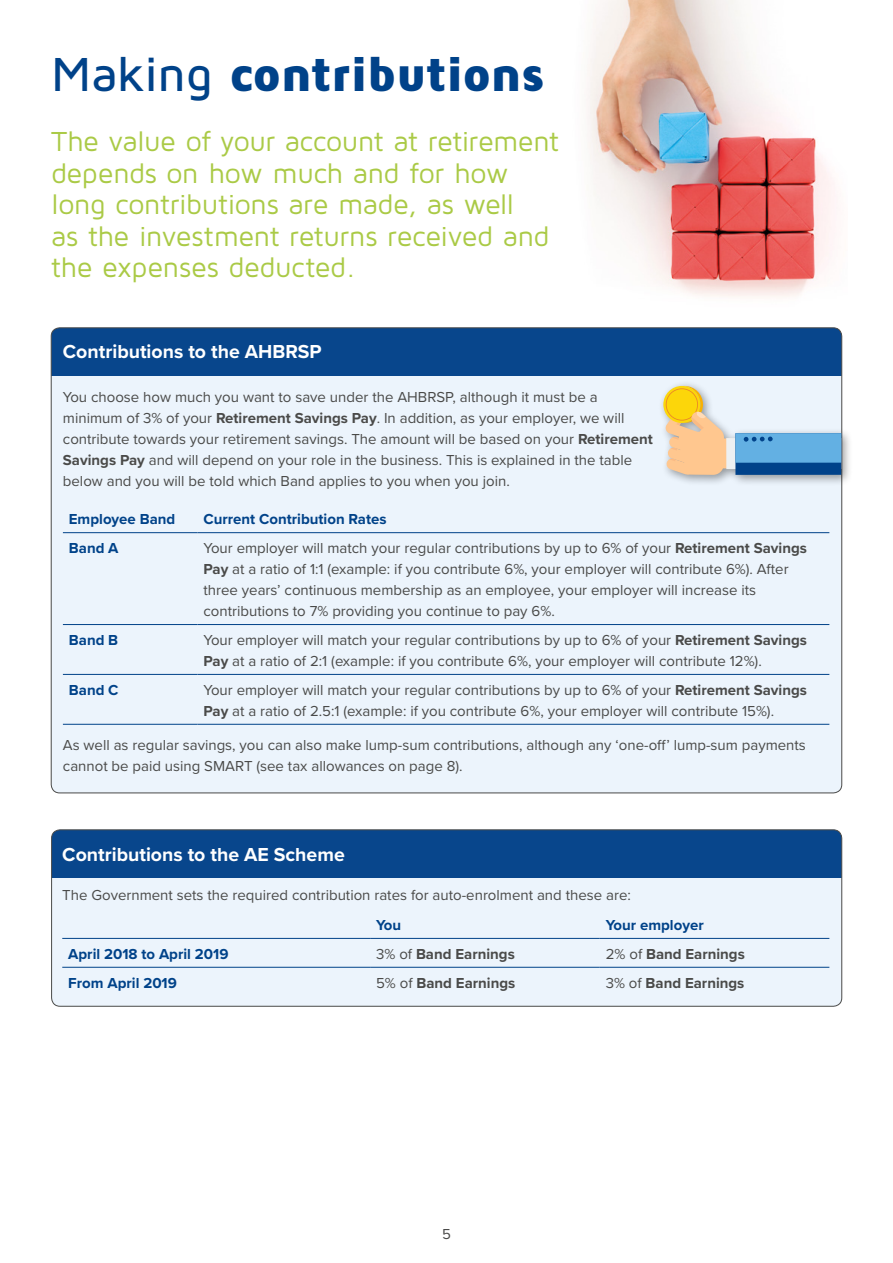
<style>
.page{position:relative;width:893px;height:1263px;background:#fff}
.page>*{position:absolute;margin:0;border:0;box-sizing:border-box;transform-origin:0 0}
.t1{font:900 49.5px "Maven Pro";letter-spacing:-.015em;color:#004289}
.t2{font:28.5px/31.5px "Maven Pro";letter-spacing:-.015em;color:#aaca46}
.t3{font:700 19.5px "Proxima Nova";color:#fff}
.t4{font:15px/21px "Proxima Nova";color:#4a4a49}
.t5{font:700 15px "Proxima Nova";color:#004289}
.t6{font:700 15px "Proxima Nova";color:#4a4a49}
.s1{font-weight:500}
.s2{font-weight:700}
.s3{font-weight:400}
</style>
<div class="page">
<img style="left:587px;top:0;width:249px;height:297px">
<div style="left:51px;top:328px;width:791px;height:465px;background:#ecf4fc;border-radius:9px"></div>
<div style="left:51px;top:328px;width:791px;height:48px;background:#08468c"></div>
<hr style="left:63px;top:532px;width:135px;height:1px;background:#004289">
<hr style="left:198px;top:532px;width:631px;height:1px;background:#004289">
<hr style="left:63px;top:624px;width:135px;height:1px;background:#004289">
<hr style="left:198px;top:624px;width:631px;height:1px;background:#004289">
<hr style="left:63px;top:674px;width:135px;height:1px;background:#004289">
<hr style="left:198px;top:674px;width:631px;height:1px;background:#004289">
<hr style="left:63px;top:724px;width:135px;height:1px;background:#004289">
<hr style="left:198px;top:724px;width:631px;height:1px;background:#004289">
<div style="left:52px;top:830px;width:790px;height:176px;background:#ecf4fc;border-radius:9px"></div>
<div style="left:52px;top:830px;width:790px;height:48px;background:#08468c"></div>
<div style="left:51px;top:829px;width:791px;height:178px;border:1px solid #4a4a49;border-radius:9px"></div>
<hr style="left:62px;top:938px;width:308px;height:1px;background:#004289">
<hr style="left:370px;top:938px;width:230px;height:1px;background:#004289">
<hr style="left:600px;top:938px;width:229px;height:1px;background:#004289">
<hr style="left:62px;top:967px;width:308px;height:1px;background:#004289">
<hr style="left:370px;top:967px;width:230px;height:1px;background:#004289">
<hr style="left:600px;top:967px;width:229px;height:1px;background:#004289">
<div style="left:658px;top:380px;width:195px;height:106px;background:#000;opacity:.38"></div>
<svg style="left:663px;top:386px;width:37px;height:37px"></svg>
<div style="left:720px;top:438px;width:29px;height:31px;background:#ffc78f"></div>
<svg style="left:665px;top:386px;width:59px;height:89px"></svg>
<div style="left:726px;top:438px;width:115px;height:31px;background:#edf0f2"></div>
<div style="left:735px;top:433px;width:106px;height:42px;background:#00428a"></div>
<div style="left:735px;top:433px;width:106px;height:30px;background:#63b0e3"></div>
<svg style="left:743px;top:436px;width:30px;height:6px"></svg>
<h1 class="t1" style="left:51px;top:43px;width:495px"><span class="s1">Making</span> contributions</h1>
<h2 class="t2" style="left:51px;top:125px;width:509px">The value of your account at retirement depends on how much and for how long contributions are made, as well<br>as the investment returns received and the expenses deducted.</h2>
<h3 class="t3" style="left:63px;top:337px;width:260px">Contributions to the AHBRSP</h3>
<p class="t4" style="left:63px;top:386px;width:591px">You choose how much you want to save under the AHBRSP, although it must be a minimum of 3% of your <span class="s2">Retirement Savings Pay</span>. In addition, as your employer, we will contribute towards your retirement savings. The amount will be based on your <span class="s2">Retirement Savings Pay</span> and will depend on your role in the business. This is explained in the table below and you will be told which Band applies to you when you join.</p>
<p class="t5" style="left:69px;top:508px;width:108px">Employee Band</p>
<p class="t5" style="left:204px;top:508px;width:185px">Current Contribution Rates</p>
<p class="t5" style="left:69px;top:537px;width:51px">Band A</p>
<p class="t4" style="left:204px;top:537px;width:605px">Your employer will match your regular contributions by up to 6% of your <span class="s2">Retirement Savings Pay</span> at a ratio of 1:1 (example: if you contribute 6%, your employer will contribute 6%). After three years’ continuous membership as an employee, your employer will increase its contributions to 7% providing you continue to pay 6%.</p>
<p class="t5" style="left:69px;top:629px;width:51px">Band B</p>
<p class="t4" style="left:204px;top:629px;width:605px">Your employer will match your regular contributions by up to 6% of your <span class="s2">Retirement Savings<br>Pay</span> at a ratio of 2:1 (example: if you contribute 6%, your employer will contribute 12%).</p>
<p class="t5" style="left:69px;top:679px;width:51px">Band C</p>
<p class="t4" style="left:204px;top:679px;width:605px">Your employer will match your regular contributions by up to 6% of your <span class="s2">Retirement Savings<br>Pay</span> at a ratio of 2.5:1 (example: if you contribute 6%, your employer will contribute 15%).</p>
<p class="t4" style="left:63px;top:734px;width:744px">As well as regular savings, you can also make lump-sum contributions, although any ‘one-off’ lump-sum payments cannot be paid using SMART (see tax allowances on page 8).</p>
<h3 class="t3" style="left:62px;top:840px;width:284px">Contributions to the AE Scheme</h3>
<p class="t4" style="left:62px;top:884px;width:570px">The Government sets the required contribution rates for auto-enrolment and these are:</p>
<p class="t5" style="left:376px;top:914px;width:27px">You</p>
<p class="t5" style="left:606px;top:914px;width:99px">Your employer</p>
<p class="t5" style="left:68px;top:942px;width:162px">April 2018 to April 2019</p>
<p class="t6" style="left:376px;top:942px;width:140px"><span class="s3">3% of</span> Band Earnings</p>
<p class="t6" style="left:606px;top:942px;width:141px"><span class="s3">2% of</span> Band Earnings</p>
<p class="t5" style="left:68px;top:971px;width:110px">From April 2019</p>
<p class="t6" style="left:376px;top:971px;width:141px"><span class="s3">5% of</span> Band Earnings</p>
<p class="t6" style="left:606px;top:971px;width:140px"><span class="s3">3% of</span> Band Earnings</p>
<p class="t4" style="left:442px;top:1222px;width:10px">5</p>
</div>
